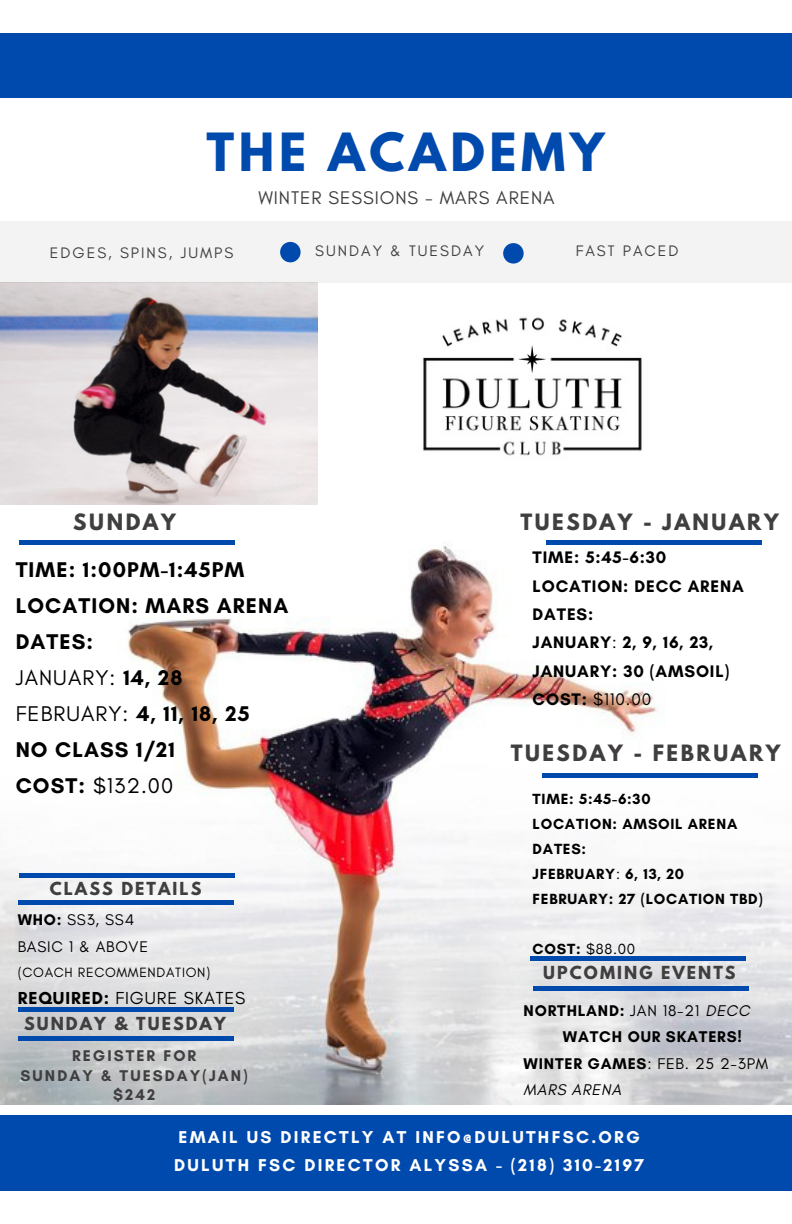
<style>
.page{position:relative;width:792px;height:1224px;background:#fff}
.page>*{position:absolute;margin:0;border:0;box-sizing:border-box;transform-origin:0 0}
.t1{font:700 46.6px "League Spartan";letter-spacing:.1em;color:#004aad}
.t2{font:700 21.8px "Glacial Indifference";letter-spacing:.05em;color:#000}
.t3{font:21.8px "Glacial Indifference";letter-spacing:.05em;color:#000}
.t4{font:700 20px "League Spartan";letter-spacing:.13em;color:#403e3e}
.t5{font:18.6px "Glacial Indifference";letter-spacing:.05em;color:#403e3e}
.t6{font:17.8px "Glacial Indifference";letter-spacing:.05em;color:#000}
.t7{font:700 17.4px "Glacial Indifference";letter-spacing:.13em;color:#fff}
.t8{font:700 17px "Glacial Indifference";letter-spacing:.05em;color:#000}
.t9{font:17px "Glacial Indifference";color:#000}
.t10{font:700 16px "League Spartan";letter-spacing:.13em;color:#403e3e}
.t11{font:15.8px "Glacial Indifference";letter-spacing:.05em;color:#000}
.t12{font:700 15.8px "Glacial Indifference";letter-spacing:.05em;color:#000}
.t13{font:700 15.8px "Glacial Indifference";letter-spacing:.13em;color:#403e3e}
.t14{font:italic 15.8px "Glacial Indifference";letter-spacing:.05em;color:#000}
.t15{font:15.4px "Glacial Indifference";letter-spacing:.13em;color:#403e3e}
.t16{font:700 15px "Glacial Indifference";letter-spacing:.05em;color:#000}
.t17{font:15px "Glacial Indifference";color:#000}
.t18{font:13.8px "Glacial Indifference";letter-spacing:.05em;color:#000}
.s1{font-weight:700}
.s2{font-weight:400}
.s3{font-weight:400;font-style:italic}
</style>
<div class="page">
<img style="left:0;top:540px;width:792px;height:564px">
<img style="left:422px;top:317px;width:220px;height:139px">
<img style="left:0;top:283px;width:318px;height:222px">
<div style="left:0;top:221px;width:792px;height:62px;background:#f3f3f3"></div>
<div style="left:19px;top:540px;width:216px;height:5px;background:#004aad"></div>
<div style="left:546px;top:540px;width:215px;height:5px;background:#004aad"></div>
<div style="left:0;top:1116px;width:792px;height:75px;background:#004aad"></div>
<div style="left:0;top:33px;width:792px;height:65px;background:#004aad"></div>
<div style="left:280px;top:242px;width:21px;height:20px;background:#004aad;border-radius:50%"></div>
<div style="left:503px;top:243px;width:21px;height:21px;background:#004aad;border-radius:50%"></div>
<div style="left:18px;top:1036px;width:215px;height:5px;background:#004aad"></div>
<div style="left:18px;top:1007px;width:215px;height:5px;background:#004aad"></div>
<div style="left:18px;top:900px;width:215px;height:5px;background:#004aad"></div>
<div style="left:19px;top:873px;width:215px;height:5px;background:#004aad"></div>
<div style="left:531px;top:956px;width:215px;height:5px;background:#004aad"></div>
<div style="left:533px;top:986px;width:215px;height:5px;background:#004aad"></div>
<div style="left:542px;top:773px;width:216px;height:5px;background:#004aad"></div>
<p class="t1" style="left:206px;top:129px;width:399px">THE ACADEMY</p>
<p class="t15" style="left:50px;top:243px;width:185px">EDGES, SPINS, JUMPS</p>
<p class="t5" style="left:258px;top:186px;width:298px">WINTER SESSIONS - MARS ARENA</p>
<p class="t15" style="left:315px;top:242px;width:170px">SUNDAY &amp; TUESDAY</p>
<p class="t15" style="left:576px;top:242px;width:104px">FAST PACED</p>
<p class="t4" style="left:73px;top:512px;width:104px">SUNDAY</p>
<p class="t4" style="left:520px;top:512px;width:260px">TUESDAY - JANUARY</p>
<p class="t2" style="left:16px;top:556px;width:230px">TIME: 1:00PM-1:45PM</p>
<p class="t2" style="left:16px;top:592px;width:274px">LOCATION: MARS ARENA</p>
<p class="t2" style="left:16px;top:628px;width:79px">DATES:</p>
<p class="t3" style="left:16px;top:664px;width:168px">JANUARY: <span class="s1">14, 28</span></p>
<p class="t2" style="left:16px;top:700px;width:235px"><span class="s2">FEBRUARY:</span> 4, 11, 18, 25</p>
<p class="t2" style="left:16px;top:736px;width:161px">NO CLASS 1/21</p>
<p class="t3" style="left:16px;top:772px;width:159px"><span class="s1">COST:</span> $132.00</p>
<p class="t10" style="left:50px;top:880px;width:153px">CLASS DETAILS</p>
<p class="t11" style="left:18px;top:910px;width:118px"><span class="s1">WHO:</span> SS3, SS4</p>
<p class="t11" style="left:18px;top:937px;width:132px">BASIC 1 &amp; ABOVE</p>
<p class="t18" style="left:18px;top:964px;width:194px">(COACH RECOMMENDATION)</p>
<p class="t6" style="left:18px;top:987px;width:229px"><span class="s1">REQUIRED:</span> FIGURE SKATES</p>
<p class="t10" style="left:24px;top:1016px;width:203px">SUNDAY &amp; TUESDAY</p>
<p class="t13" style="left:72px;top:1046px;width:126px">REGISTER FOR</p>
<p class="t13" style="left:21px;top:1066px;width:229px">SUNDAY &amp; TUESDAY(JAN)</p>
<p class="t13" style="left:113px;top:1085px;width:43px">$242</p>
<p class="t8" style="left:533px;top:547px;width:135px">TIME: 5:45-6:30</p>
<p class="t8" style="left:533px;top:576px;width:213px">LOCATION: DECC ARENA</p>
<p class="t8" style="left:533px;top:604px;width:62px">DATES:</p>
<p class="t8" style="left:533px;top:632px;width:182px">JANUARY<span class="s2">:</span> 2, 9, 16, 23,</p>
<p class="t8" style="left:533px;top:661px;width:198px">JANUARY: 30 (AMSOIL)</p>
<p class="t9" style="left:533px;top:689px;width:120px"><span class="s1">COST:</span> $110.00</p>
<p class="t4" style="left:511px;top:743px;width:271px">TUESDAY - FEBRUARY</p>
<p class="t16" style="left:533px;top:790px;width:120px">TIME: 5:45-6:30</p>
<p class="t16" style="left:533px;top:815px;width:206px">LOCATION: AMSOIL ARENA</p>
<p class="t16" style="left:533px;top:840px;width:55px">DATES:</p>
<p class="t16" style="left:533px;top:865px;width:153px">JFEBRUARY<span class="s2">:</span> 6, 13, 20</p>
<p class="t16" style="left:533px;top:890px;width:232px">FEBRUARY: 27 (LOCATION TBD)</p>
<p class="t17" style="left:533px;top:940px;width:104px"><span class="s1">COST:</span> $88.00</p>
<p class="t10" style="left:543px;top:964px;width:194px">UPCOMING EVENTS</p>
<p class="t12" style="left:524px;top:1001px;width:228px">NORTHLAND: <span class="s2">JAN 18-21</span> <span class="s3">DECC</span></p>
<p class="t12" style="left:563px;top:1027px;width:180px">WATCH OUR SKATERS!</p>
<p class="t11" style="left:524px;top:1054px;width:246px"><span class="s1">WINTER GAMES</span>: FEB. 25 2-3PM</p>
<p class="t14" style="left:524px;top:1080px;width:99px">MARS ARENA</p>
<p class="t7" style="left:178px;top:1126px;width:463px">EMAIL US DIRECTLY AT INFO@DULUTHFSC.ORG</p>
<p class="t7" style="left:174px;top:1154px;width:471px">DULUTH FSC DIRECTOR ALYSSA - (218) 310-2197</p>
</div>
